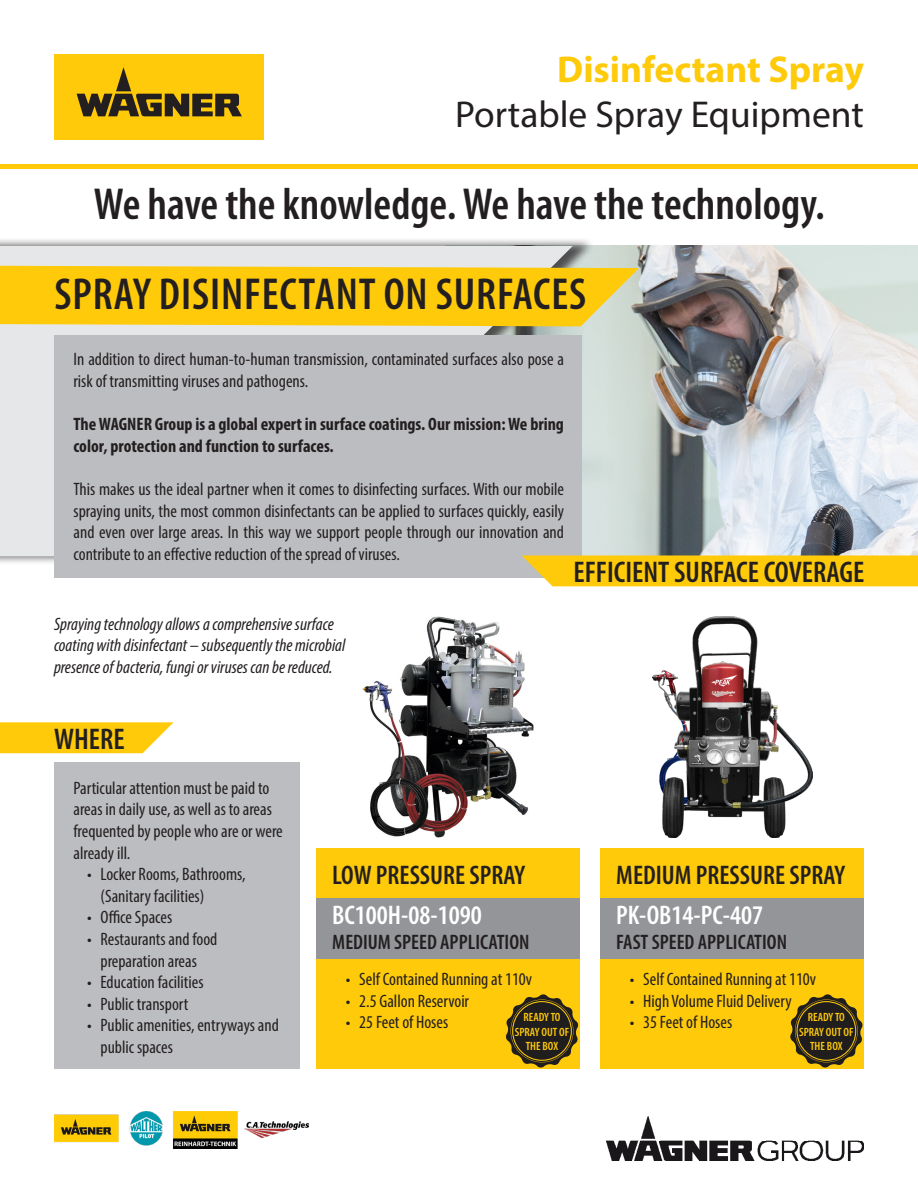
<style>
.page{position:relative;width:918px;height:1188px;background:#fff}
.page>*{position:absolute;margin:0;border:0;box-sizing:border-box;transform-origin:0 0}
.t1{font:600 condensed 45px "Myriad Pro";color:#231f20}
.t2{font:600 condensed 45px "Myriad Pro";letter-spacing:.02em;color:#231f20}
.t3{font:37.5px "Myriad Pro";color:#231f20}
.t4{font:700 37.5px "Myriad Pro";color:#feca0a}
.t5{font:600 condensed 30px "Myriad Pro";color:#231f20}
.t6{font:600 condensed 27px "Myriad Pro";color:#231f20}
.t7{font:600 condensed 27px "Myriad Pro";color:#fff}
.t8{font:600 condensed 21px "Myriad Pro";color:#231f20}
.t9{font:condensed 18px/21.6px "Myriad Pro";color:#231f20}
.t10{font:italic condensed 18px/21.6px "Myriad Pro";color:#231f20}
.t11{font:700 condensed 18px/21.6px "Myriad Pro";color:#231f20}
.t12{font:600 condensed 12px "Myriad Pro";color:#feca0a}
</style>
<div class="page">
<div style="left:54px;top:762px;width:245px;height:307px;background:#bcbdc0"></div>
<svg style="left:0;top:722px;width:174px;height:31px;background:#fecf22"></svg>
<div style="left:317px;top:849px;width:263px;height:220px;background:#feca0a"></div>
<div style="left:601px;top:849px;width:263px;height:220px;background:#feca0a"></div>
<div style="left:317px;top:898px;width:263px;height:61px;background:#939598"></div>
<div style="left:601px;top:898px;width:263px;height:61px;background:#939598"></div>
<img style="left:595px;top:246px;width:323px;height:309px">
<div style="left:0;top:238px;width:595px;height:326px;background:#231f20;opacity:.75"></div>
<div style="left:0;top:246px;width:573px;height:310px;background:#e6e7e9"></div>
<div style="left:54px;top:335px;width:527px;height:242px;background:#bcbdc0"></div>
<div style="left:0;top:164px;width:918px;height:5px;background:#feca0a"></div>
<div style="left:54px;top:54px;width:210px;height:85px;background:#feca0a"></div>
<svg style="left:77px;top:67px;width:165px;height:49px"></svg>
<img style="left:606px;top:1117px;width:258px;height:44px">
<img style="left:54px;top:1112px;width:254px;height:36px">
<svg style="left:0;top:266px;width:639px;height:60px;background:#fbcb17"></svg>
<img style="left:362px;top:616px;width:172px;height:222px">
<img style="left:652px;top:616px;width:161px;height:222px">
<svg style="left:522px;top:555px;width:396px;height:31px;background:#fbca15"></svg>
<svg style="left:505px;top:994px;width:74px;height:74px"></svg>
<svg style="left:790px;top:994px;width:73px;height:74px"></svg>
<p class="t4" style="left:557px;top:45px;width:308px">Disinfectant Spray</p>
<p class="t3" style="left:455px;top:91px;width:410px">Portable Spray Equipment</p>
<p class="t1" style="left:94px;top:176px;width:732px">We have the knowledge. We have the technology.</p>
<p class="t2" style="left:54px;top:266px;width:533px">SPRAY DISINFECTANT ON SURFACES</p>
<p class="t9" style="left:74px;top:348px;width:492px">In addition to direct human-to-human transmission, contaminated surfaces also pose a risk of transmitting viruses and pathogens.</p>
<p class="t11" style="left:74px;top:413px;width:492px">The WAGNER Group is a global expert in surface coatings. Our mission: We bring color, protection and function to surfaces.</p>
<p class="t9" style="left:74px;top:478px;width:492px;text-align:justify">This makes us the ideal partner when it comes to disinfecting surfaces. With our mobile spraying units, the most common disinfectants can be applied to surfaces quickly, easily and even over large areas. In this way we support people through our innovation and contribute to an effective reduction of the spread of viruses.</p>
<p class="t5" style="left:573px;top:554px;width:292px">EFFICIENT SURFACE COVERAGE</p>
<p class="t10" style="left:54px;top:613px;width:293px">Spraying technology allows a comprehensive surface coating with disinfectant – subsequently the microbial presence of bacteria, fungi or viruses can be reduced.</p>
<p class="t5" style="left:54px;top:721px;width:72px">WHERE</p>
<p class="t9" style="left:74px;top:777px;width:211px">Particular attention must be paid to areas in daily use, as well as to areas frequented by people who are or were already ill.</p>
<p class="t9" style="left:100px;top:863px;width:147px;text-indent:-14px">• Locker Rooms, Bathrooms, (Sanitary facilities)</p>
<p class="t9" style="left:87px;top:906px;width:87px">• Office Spaces</p>
<p class="t9" style="left:87px;top:928px;width:132px;text-align:center">• Restaurants and food preparation areas</p>
<p class="t9" style="left:87px;top:971px;width:118px">• Education facilities</p>
<p class="t9" style="left:87px;top:993px;width:103px">• Public transport</p>
<p class="t9" style="left:100px;top:1014px;width:180px;text-indent:-14px">• Public amenities, entryways and public spaces</p>
<p class="t6" style="left:332px;top:859px;width:194px">LOW PRESSURE SPRAY</p>
<p class="t7" style="left:332px;top:898px;width:151px">BC100H-08-1090</p>
<p class="t8" style="left:332px;top:929px;width:199px">MEDIUM SPEED APPLICATION</p>
<p class="t9" style="left:346px;top:968px;width:188px">• Self Contained Running at 110v</p>
<p class="t9" style="left:346px;top:990px;width:125px">• 2.5 Gallon Reservoir</p>
<p class="t9" style="left:346px;top:1012px;width:104px">• 25 Feet of Hoses</p>
<p class="t12" style="left:524px;top:1010px;width:38px">READY TO</p>
<p class="t12" style="left:515px;top:1024px;width:56px">SPRAY OUT OF</p>
<p class="t12" style="left:526px;top:1039px;width:34px">THE BOX</p>
<p class="t6" style="left:616px;top:859px;width:230px">MEDIUM PRESSURE SPRAY</p>
<p class="t7" style="left:616px;top:898px;width:148px">PK-OB14-PC-407</p>
<p class="t8" style="left:616px;top:929px;width:172px">FAST SPEED APPLICATION</p>
<p class="t9" style="left:630px;top:968px;width:188px">• Self Contained Running at 110v</p>
<p class="t9" style="left:630px;top:990px;width:163px">• High Volume Fluid Delivery</p>
<p class="t9" style="left:630px;top:1012px;width:104px">• 35 Feet of Hoses</p>
<p class="t12" style="left:808px;top:1010px;width:38px">READY TO</p>
<p class="t12" style="left:799px;top:1024px;width:56px">SPRAY OUT OF</p>
<p class="t12" style="left:810px;top:1039px;width:34px">THE BOX</p>
</div>
